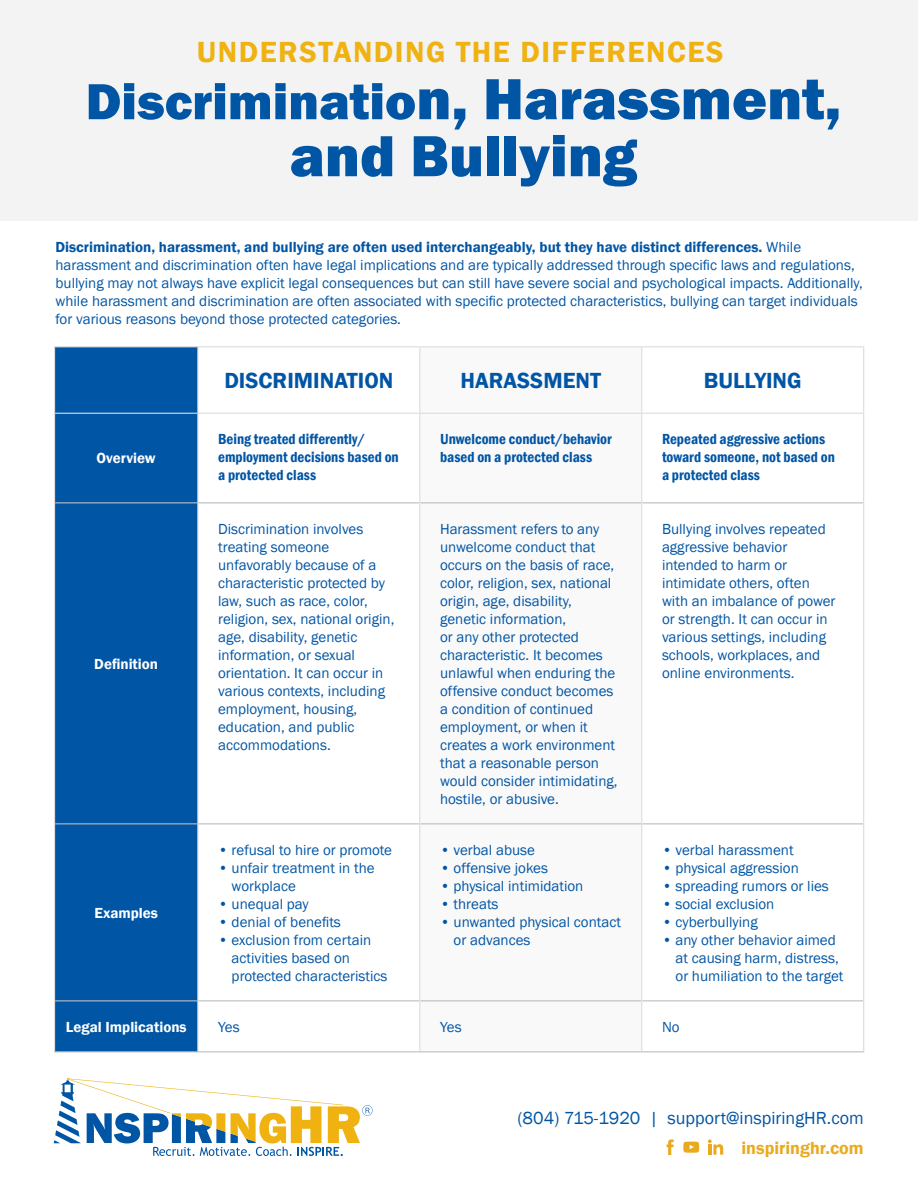
<style>
.page{position:relative;width:918px;height:1188px;background:#fff}
.page>*{position:absolute;margin:0;border:0;box-sizing:border-box;transform-origin:0 0}
.t1{font:800 60px "Franklin Gothic";color:#0155a5}
.t2{font:800 52.5px "Franklin Gothic";color:#0155a5}
.t3{font:600 30px "Franklin Gothic";letter-spacing:.05em;color:#efb211}
.t4{font:600 22.5px "Franklin Gothic";color:#0155a5}
.t5{font:18px "Franklin Gothic";color:#0155a5}
.t6{font:600 18px "Franklin Gothic";color:#eaaa20}
.t7{font:15px/18px "Franklin Gothic";color:#0155a5}
.t8{font:600 condensed 15px/18px "Franklin Gothic";color:#0155a5}
.t9{font:600 15px "Franklin Gothic";color:#fff}
.s1{font-size:60px}
.s2{font-weight:600}
</style>
<div class="page">
<div style="left:0;top:0;width:918px;height:220px;background:#f3f3f3"></div>
<div style="left:55px;top:347px;width:142px;height:704px;background:#0155a5"></div>
<svg style="left:420px;top:347px;width:221px;height:704px"></svg>
<svg style="left:642px;top:347px;width:221px;height:704px"></svg>
<hr style="left:55px;top:502px;width:142px;height:1px;background:#bcbdc0">
<hr style="left:198px;top:502px;width:221px;height:1px;background:#bcbdc0">
<hr style="left:420px;top:502px;width:221px;height:1px;background:#bcbdc0">
<hr style="left:642px;top:502px;width:221px;height:1px;background:#bcbdc0">
<hr style="left:55px;top:823px;width:142px;height:1px;background:#bcbdc0">
<hr style="left:198px;top:823px;width:221px;height:1px;background:#bcbdc0">
<hr style="left:420px;top:823px;width:221px;height:1px;background:#bcbdc0">
<hr style="left:642px;top:823px;width:221px;height:1px;background:#bcbdc0">
<hr style="left:55px;top:1000px;width:142px;height:1px;background:#bcbdc0">
<hr style="left:198px;top:1000px;width:221px;height:1px;background:#bcbdc0">
<hr style="left:420px;top:1000px;width:221px;height:1px;background:#bcbdc0">
<hr style="left:642px;top:1000px;width:221px;height:1px;background:#bcbdc0">
<hr style="left:54px;top:1051px;width:144px;height:1px;background:#bcbdc0">
<hr style="left:198px;top:1051px;width:222px;height:1px;background:#bcbdc0">
<hr style="left:420px;top:1051px;width:222px;height:1px;background:#bcbdc0">
<hr style="left:642px;top:1051px;width:222px;height:1px;background:#bcbdc0">
<hr style="left:54px;top:413px;width:144px;height:1px;background:#dcdddf">
<hr style="left:198px;top:413px;width:222px;height:1px;background:#dcdddf">
<hr style="left:420px;top:413px;width:222px;height:1px;background:#dcdddf">
<hr style="left:642px;top:413px;width:222px;height:1px;background:#dcdddf">
<hr style="left:54px;top:346px;width:144px;height:1px;background:#dcdddf">
<hr style="left:54px;top:347px;width:1px;height:66px;background:#dcdddf">
<hr style="left:420px;top:346px;width:222px;height:1px;background:#dcdddf">
<hr style="left:642px;top:346px;width:222px;height:1px;background:#dcdddf">
<hr style="left:863px;top:347px;width:1px;height:66px;background:#dcdddf">
<hr style="left:54px;top:414px;width:1px;height:89px;background:#dcdddf">
<hr style="left:863px;top:414px;width:1px;height:89px;background:#dcdddf">
<hr style="left:54px;top:503px;width:1px;height:321px;background:#dcdddf">
<hr style="left:863px;top:503px;width:1px;height:321px;background:#dcdddf">
<hr style="left:54px;top:824px;width:1px;height:177px;background:#dcdddf">
<hr style="left:863px;top:824px;width:1px;height:177px;background:#dcdddf">
<hr style="left:54px;top:1001px;width:1px;height:50px;background:#dcdddf">
<hr style="left:863px;top:1001px;width:1px;height:50px;background:#dcdddf">
<hr style="left:198px;top:346px;width:222px;height:1px;background:#dcdddf">
<hr style="left:197px;top:347px;width:1px;height:66px;background:#dcdddf">
<hr style="left:419px;top:347px;width:1px;height:66px;background:#dcdddf">
<hr style="left:641px;top:347px;width:1px;height:66px;background:#dcdddf">
<hr style="left:197px;top:414px;width:1px;height:89px;background:#dcdddf">
<hr style="left:419px;top:414px;width:1px;height:89px;background:#dcdddf">
<hr style="left:641px;top:414px;width:1px;height:89px;background:#dcdddf">
<hr style="left:197px;top:503px;width:1px;height:321px;background:#dcdddf">
<hr style="left:419px;top:503px;width:1px;height:321px;background:#dcdddf">
<hr style="left:641px;top:503px;width:1px;height:321px;background:#dcdddf">
<hr style="left:197px;top:824px;width:1px;height:177px;background:#dcdddf">
<hr style="left:419px;top:824px;width:1px;height:177px;background:#dcdddf">
<hr style="left:641px;top:824px;width:1px;height:177px;background:#dcdddf">
<hr style="left:197px;top:1001px;width:1px;height:50px;background:#dcdddf">
<hr style="left:419px;top:1001px;width:1px;height:50px;background:#dcdddf">
<hr style="left:641px;top:1001px;width:1px;height:50px;background:#dcdddf">
<svg style="left:54px;top:1078px;width:319px;height:78px"></svg>
<svg style="left:667px;top:1139px;width:7px;height:16px"></svg>
<svg style="left:708px;top:1139px;width:15px;height:16px"></svg>
<svg style="left:683px;top:1142px;width:16px;height:11px"></svg>
<h3 class="t3" style="left:197px;top:33px;width:528px">UNDERSTANDING THE DIFFERENCES</h3>
<h2 class="t2" style="left:86px;top:68px;width:757px">Discriminatio<span class="s1">n, Harassment,</span></h2>
<h1 class="t1" style="left:290px;top:117px;width:349px">and Bullying</h1>
<p class="t7" style="left:56px;top:238px;width:809px"><span class="s2">Discrimination, harassment, and bullying are often used interchangeably, but they have distinct differences.</span> While harassment and discrimination often have legal implications and are typically addressed through specific laws and regulations, bullying may not always have explicit legal consequences but can still have severe social and psychological impacts. Additionally, while harassment and discrimination are often associated with specific protected characteristics, bullying can target individuals for various reasons beyond those protected categories.</p>
<p class="t9" style="left:97px;top:449px;width:61px">Overview</p>
<p class="t9" style="left:94px;top:654px;width:65px">Definition</p>
<p class="t9" style="left:94px;top:903px;width:65px">Examples</p>
<h3 class="t4" style="left:224px;top:367px;width:170px">DISCRIMINATION</h3>
<h3 class="t4" style="left:460px;top:367px;width:142px">HARASSMENT</h3>
<h3 class="t4" style="left:704px;top:367px;width:99px">BULLYING</h3>
<p class="t8" style="left:218px;top:430px;width:182px">Being treated differently/ employment decisions based on a protected class</p>
<p class="t8" style="left:440px;top:430px;width:173px">Unwelcome conduct/behavior based on a protected class</p>
<p class="t8" style="left:662px;top:430px;width:174px">Repeated aggressive actions toward someone, not based on a protected class</p>
<p class="t7" style="left:218px;top:520px;width:178px">Discrimination involves treating someone unfavorably because of a characteristic protected by law, such as race, color, religion, sex, national origin, age, disability, genetic information, or sexual orientation. It can occur in various contexts, including employment, housing, education, and public accommodations.</p>
<p class="t7" style="left:440px;top:520px;width:179px">Harassment refers to any unwelcome conduct that occurs on the basis of race, color, religion, sex, national origin, age, disability, genetic information,<br>or any other protected characteristic. It becomes unlawful when enduring the offensive conduct becomes a condition of continued employment, or when it creates a work environment that a reasonable person would consider intimidating, hostile, or abusive.</p>
<p class="t7" style="left:662px;top:520px;width:175px">Bullying involves repeated aggressive behavior intended to harm or intimidate others, often with an imbalance of power or strength. It can occur in various settings, including schools, workplaces, and online environments.</p>
<p class="t7" style="left:218px;top:841px;width:175px">• refusal to hire or promote</p>
<p class="t7" style="left:232px;top:859px;width:145px;text-indent:-14px">• unfair treatment in the workplace</p>
<p class="t7" style="left:218px;top:895px;width:92px">• unequal pay</p>
<p class="t7" style="left:218px;top:913px;width:124px">• denial of benefits</p>
<p class="t7" style="left:232px;top:931px;width:157px;text-indent:-14px">• exclusion from certain activities based on protected characteristics</p>
<p class="t7" style="left:440px;top:841px;width:96px">• verbal abuse</p>
<p class="t7" style="left:440px;top:859px;width:109px">• offensive jokes</p>
<p class="t7" style="left:440px;top:877px;width:145px">• physical intimidation</p>
<p class="t7" style="left:440px;top:895px;width:60px">• threats</p>
<p class="t7" style="left:454px;top:913px;width:169px;text-indent:-14px">• unwanted physical contact or advances</p>
<p class="t7" style="left:662px;top:841px;width:133px">• verbal harassment</p>
<p class="t7" style="left:662px;top:859px;width:138px">• physical aggression</p>
<p class="t7" style="left:662px;top:877px;width:168px">• spreading rumors or lies</p>
<p class="t7" style="left:662px;top:895px;width:114px">• social exclusion</p>
<p class="t7" style="left:662px;top:913px;width:97px">• cyberbullying</p>
<p class="t7" style="left:676px;top:931px;width:169px;text-indent:-14px">• any other behavior aimed at causing harm, distress, or humiliation to the target</p>
<p class="t9" style="left:66px;top:1017px;width:122px">Legal Implications</p>
<p class="t7" style="left:218px;top:1018px;width:23px">Yes</p>
<p class="t7" style="left:440px;top:1018px;width:23px">Yes</p>
<p class="t7" style="left:662px;top:1018px;width:19px">No</p>
<p class="t5" style="left:517px;top:1107px;width:348px">(804) 715-1920 | support@inspiringHR.com</p>
<p class="t6" style="left:742px;top:1137px;width:124px">inspiringhr.com</p>
</div>
